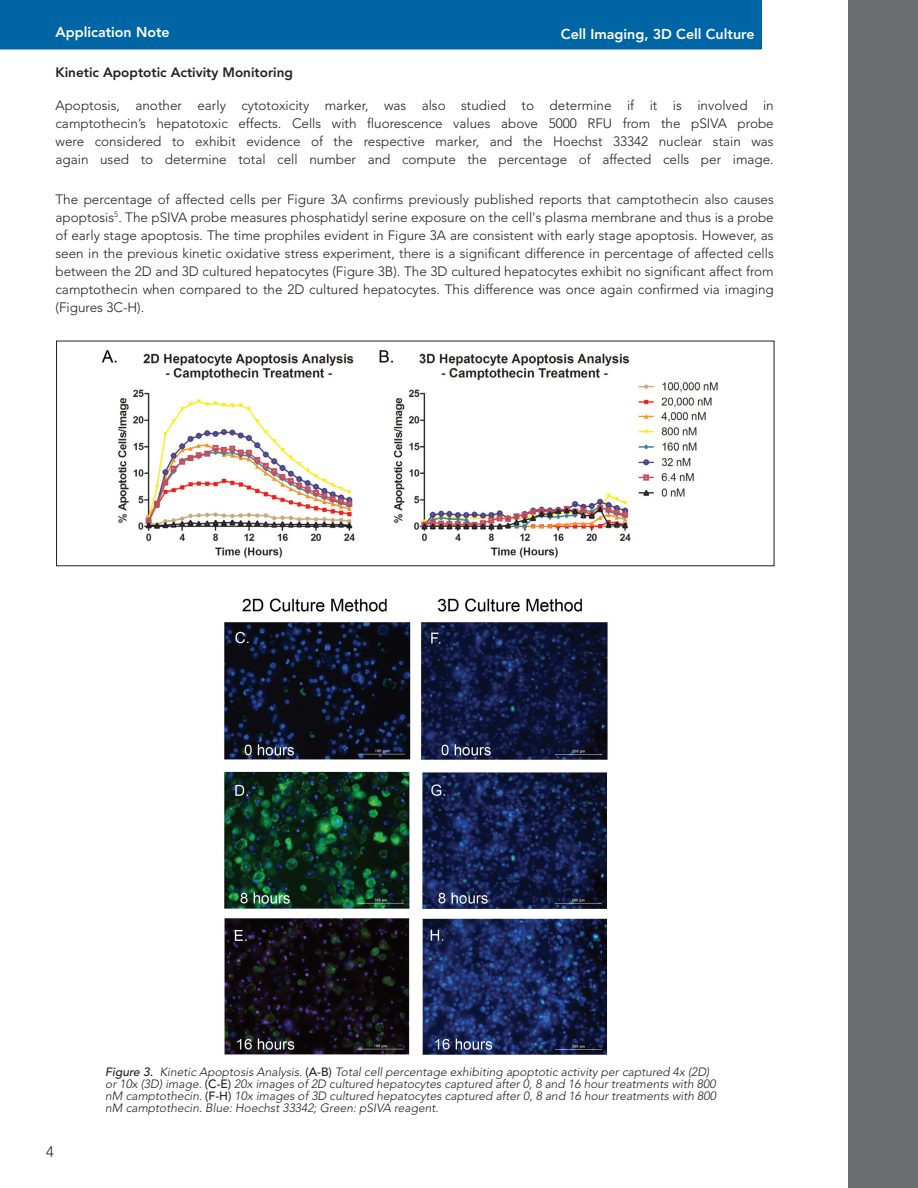
<style>
.page{position:relative;width:918px;height:1188px;background:#fff}
.page>*{position:absolute;margin:0;border:0;box-sizing:border-box;transform-origin:0 0}
.t1{font:300 15px "Avenir LT Std";color:#231f20}
.t2{font:800 14.25px "Avenir LT Std";color:#fff}
.t3{font:300 13.5px/18px "Avenir LT Std";color:#231f20;text-align:justify}
.t4{font:800 13.5px "Avenir LT Std";color:#231f20}
.t5{font:italic 300 12px/12px "Avenir LT Std";color:#231f20}
.s1{font-weight:500}
.s2{font-weight:500;font-style:normal}
</style>
<div class="page">
<div style="left:848px;top:0;width:70px;height:1188px;background:#6c6d70"></div>
<div style="left:0;top:0;width:762px;height:50px;background:#0065a4"></div>
<img style="left:224px;top:598px;width:384px;height:457px">
<img style="left:101px;top:350px;width:617px;height:208px">
<p class="t2" style="left:56px;top:24px;width:116px">Application Note</p>
<p class="t2" style="left:561px;top:25px;width:195px">Cell Imaging, 3D Cell Culture</p>
<p class="t4" style="left:56px;top:64px;width:239px">Kinetic Apoptotic Activity Monitoring</p>
<p class="t3" style="left:56px;top:96px;width:720px">Apoptosis, another early cytotoxicity marker, was also studied to determine if it is involved in camptothecin’s hepatotoxic effects. Cells with fluorescence values above 5000 RFU from the pSIVA probe were considered to exhibit evidence of the respective marker, and the Hoechst 33342 nuclear stain was again used to determine total cell number and compute the percentage of affected cells per image.</p>
<p class="t3" style="left:56px;top:190px;width:720px">The percentage of affected cells per Figure 3A confirms previously published reports that camptothecin also causes apoptosis<sup>5</sup>. The pSIVA probe measures phosphatidyl serine exposure on the cell's plasma membrane and thus is a probe of early stage apoptosis. The time prophiles evident in Figure 3A are consistent with early stage apoptosis. However, as seen in the previous kinetic oxidative stress experiment, there is a significant difference in percentage of affected cells between the 2D and 3D cultured hepatocytes (Figure 3B). The 3D cultured hepatocytes exhibit no significant affect from camptothecin when compared to the 2D cultured hepatocytes. This difference was once again confirmed via imaging (Figures 3C-H).</p>
<p class="t1" style="left:46px;top:1143px;width:9px">4</p>
<p class="t5" style="left:105px;top:1066px;width:612px"><span class="s1">Figure 3.</span> Kinetic Apoptosis Analysis. <span class="s2">(A-B)</span> Total cell percentage exhibiting apoptotic activity per captured 4x (2D) or 10x (3D) image. <span class="s2">(C-E)</span> 20x images of 2D cultured hepatocytes captured after 0, 8 and 16 hour treatments with 800 nM camptothecin. <span class="s2">(F-H)</span> 10x images of 3D cultured hepatocytes captured after 0, 8 and 16 hour treatments with 800 nM camptothecin. Blue: Hoechst 33342; Green: pSIVA reagent.</p>
</div>
